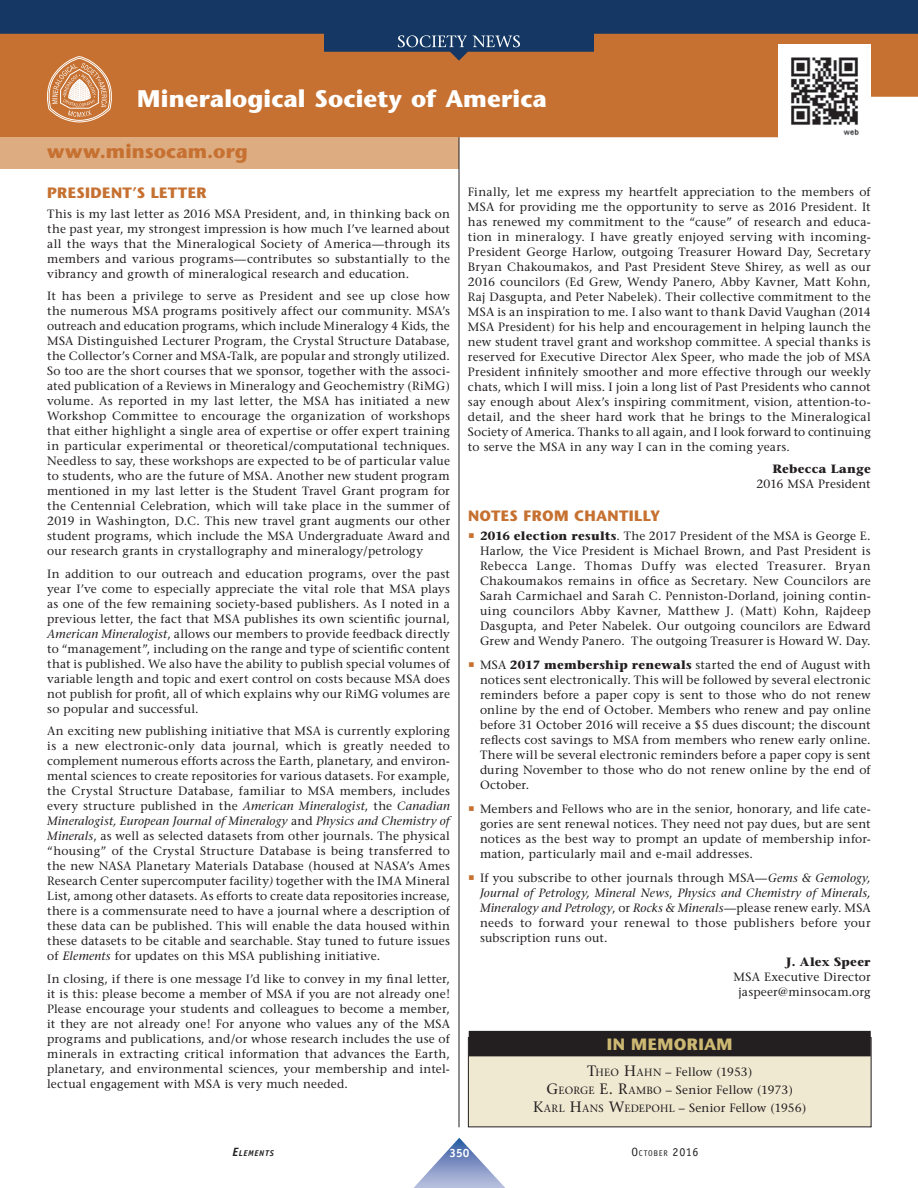
<style>
.page{position:relative;width:918px;height:1188px;background:#fff}
.page>*{position:absolute;margin:0;border:0;box-sizing:border-box;transform-origin:0 0}
.t1{font:700 24px "Stone Sans";letter-spacing:.005em;color:#fff}
.t2{font:700 19.5px "Stone Sans";letter-spacing:.005em;color:#c67131}
.t3{font:700 16.5px "Stone Sans";letter-spacing:.025em;color:#ccb872}
.t4{font:700 15px "Stone Sans";letter-spacing:.02em;color:#c67131}
.t5{font:12px/15px "Stone Serif";letter-spacing:.015em;color:#231f20;text-align:justify}
.t6{font:700 12px "Stone Serif";letter-spacing:.025em;color:#231f20}
.t7{font:700 12px "Officina Sans";color:#fff}
.t8{font:8.4px "Officina Sans";letter-spacing:.085em;color:#231f20}
.t9{font:italic 700 8.4px "Officina Sans";letter-spacing:.08em;color:#231f20}
.s1{font-style:italic}
.s2{font-weight:700}
.s3{font-size:15px}
.s4{font-size:10.5px}
.s5{font-size:12px}
</style>
<div class="page">
<div style="left:0;top:61px;width:918px;height:76px;background:#c67131"></div>
<div style="left:0;top:137px;width:459px;height:32px;background:#deac81"></div>
<svg style="left:45px;top:61px;width:70px;height:61px;background:#d49465"></svg>
<hr style="left:459px;top:137px;width:1px;height:990px;background:#231f20">
<img style="left:778px;top:61px;width:93px;height:76px">
<div style="left:468px;top:1038px;width:403px;height:89px;background:#efe9d2"></div>
<div style="left:469px;top:1031px;width:402px;height:25px;background:#231f20"></div>
<div style="left:468px;top:1037px;width:404px;height:90px;border:1px solid #231f20"></div>
<svg style="left:0;top:0;width:918px;height:61px;background:#565056"></svg>
<svg style="left:398px;top:35px;width:122px;height:12px"></svg>
<svg style="left:413px;top:1138px;width:92px;height:50px"></svg>
<h1 class="t1" style="left:137px;top:89px;width:411px">Mineralogical Society of America</h1>
<h2 class="t2" style="left:47px;top:143px;width:202px">www.minsocam.org</h2>
<p class="t4" style="left:47px;top:187px;width:161px">PRESIDENT’S LETTER</p>
<p class="t5" style="left:47px;top:207px;width:404px">This is my last letter as 2016 MSA President, and, in thinking back on the past year, my strongest impression is how much I’ve learned about all the ways that the Mineralogical Society of America—through its members and various programs—contributes so substantially to the vibrancy and growth of mineralogical research and education.</p>
<p class="t5" style="left:47px;top:289px;width:404px">It has been a privilege to serve as President and see up close how the numerous MSA programs positively affect our community. MSA’s outreach and education programs, which include Mineralogy 4 Kids, the MSA Distinguished Lecturer Program, the Crystal Structure Database, the Collector’s Corner and MSA-Talk, are popular and strongly utilized.<br>So too are the short courses that we sponsor, together with the associ&shy;ated publication of a Reviews in Mineralogy and Geochemistry (RiMG) volume. As reported in my last letter, the MSA has initiated a new Workshop Committee to encourage the organization of workshops that either highlight a single area of expertise or offer expert training in particular experimental or theoretical/computational techniques.<br>Needless to say, these workshops are expected to be of particular value to students, who are the future of MSA. Another new student program mentioned in my last letter is the Student Travel Grant program for the Centennial Celebration, which will take place in the summer of 2019 in Washington, D.C. This new travel grant augments our other student programs, which include the MSA Undergraduate Award and our research grants in crystallography and mineralogy/petrology</p>
<p class="t5" style="left:47px;top:567px;width:404px">In addition to our outreach and education programs, over the past year I’ve come to especially appreciate the vital role that MSA plays as one of the few remaining society-based publishers. As I noted in a previous letter, the fact that MSA publishes its own scientific journal, <span class="s1">American Mineralogist</span>, allows our members to provide feedback directly to “management”, including on the range and type of scientific content that is published. We also have the ability to publish special volumes of variable length and topic and exert control on costs because MSA does not publish for profit, all of which explains why our RiMG volumes are so popular and successful.</p>
<p class="t5" style="left:47px;top:724px;width:404px">An exciting new publishing initiative that MSA is currently exploring is a new electronic-only data journal, which is greatly needed to complement numerous efforts across the Earth, planetary, and environ&shy;mental sciences to create repositories for various datasets. For example, the Crystal Structure Database, familiar to MSA members, includes every structure published in the <span class="s1">American Mineralogist</span>, the <span class="s1">Canadian Mineralogist, European Journal of Mineralogy</span> and <span class="s1">Physics and Chemistry of Minerals</span>, as well as selected datasets from other journals. The physical “housing” of the Crystal Structure Database is being transferred to the new NASA Planetary Materials Database (housed at NASA’s Ames Research Center supercomputer facility<span class="s1">)</span> together with the IMA Mineral List, among other datasets. As efforts to create data repositories increase, there is a commensurate need to have a journal where a description of these data can be published. This will enable the data housed within these datasets to be citable and searchable. Stay tuned to future issues of <span class="s1">Elements</span> for updates on this MSA publishing initiative.</p>
<p class="t5" style="left:47px;top:972px;width:404px">In closing, if there is one message I’d like to convey in my final letter, it is this: please become a member of MSA if you are not already one!<br>Please encourage your students and colleagues to become a member, it they are not already one! For anyone who values any of the MSA programs and publications, and/or whose research includes the use of minerals in extracting critical information that advances the Earth, planetary, and environmental sciences, your membership and intel&shy;lectual engagement with MSA is very much needed.</p>
<p class="t5" style="left:468px;top:185px;width:404px">Finally, let me express my heartfelt appreciation to the members of MSA for providing me the opportunity to serve as 2016 President. It has renewed my commitment to the “cause” of research and educa&shy;tion in mineralogy. I have greatly enjoyed serving with incoming-President George Harlow, outgoing Treasurer Howard Day, Secretary Bryan Chakoumakos, and Past President Steve Shirey, as well as our 2016 councilors (Ed Grew, Wendy Panero, Abby Kavner, Matt Kohn, Raj Dasgupta, and Peter Nabelek). Their collective commitment to the MSA is an inspiration to me. I also want to thank David Vaughan (2014<br>MSA President) for his help and encouragement in helping launch the new student travel grant and workshop committee. A special thanks is reserved for Executive Director Alex Speer, who made the job of MSA President infinitely smoother and more effective through our weekly chats, which I will miss. I join a long list of Past Presidents who cannot say enough about Alex’s inspiring commitment, vision, attention-to&shy;detail, and the sheer hard work that he brings to the Mineralogical Society of America. Thanks to all again, and I look forward to continuing to serve the MSA in any way I can in the coming years.</p>
<p class="t6" style="left:772px;top:464px;width:100px">Rebecca Lange</p>
<p class="t5" style="left:756px;top:478px;width:116px">2016 MSA President</p>
<p class="t4" style="left:468px;top:509px;width:194px">NOTES FROM CHANTILLY</p>
<p class="t5" style="left:480px;top:529px;width:392px"><span class="s2">2016 election results</span>. The 2017 President of the MSA is George E.<br>Harlow, the Vice President is Michael Brown, and Past President is Rebecca Lange. Thomas Duffy was elected Treasurer. Bryan Chakoumakos remains in office as Secretary. New Councilors are Sarah Carmichael and Sarah C. Penniston-Dorland, joining contin&shy;uing councilors Abby Kavner, Matthew J. (Matt) Kohn, Rajdeep Dasgupta, and Peter Nabelek. Our outgoing councilors are Edward Grew and Wendy Panero. The outgoing Treasurer is Howard W. Day.</p>
<p class="t5" style="left:480px;top:658px;width:392px">MSA <span class="s2">2017 membership renewals</span> started the end of August with notices sent electronically. This will be followed by several electronic reminders before a paper copy is sent to those who do not renew online by the end of October. Members who renew and pay online before 31 October 2016 will receive a $5 dues discount; the discount reflects cost savings to MSA from members who renew early online.<br>There will be several electronic reminders before a paper copy is sent during November to those who do not renew online by the end of October.</p>
<p class="t5" style="left:480px;top:802px;width:392px">Members and Fellows who are in the senior, honorary, and life cate&shy;gories are sent renewal notices. They need not pay dues, but are sent notices as the best way to prompt an update of membership infor&shy;mation, particularly mail and e-mail addresses.</p>
<p class="t5" style="left:480px;top:871px;width:392px">If you subscribe to other journals through MSA—<span class="s1">Gems &amp; Gemology, Journal of Petrology, Mineral News</span>, <span class="s1">Physics and Chemistry of Minerals, Mineralogy and Petrology</span>, or <span class="s1">Rocks &amp; Minerals</span>—please renew early. MSA needs to forward your renewal to those publishers before your subscription runs out.</p>
<p class="t6" style="left:786px;top:957px;width:86px">J. Alex Speer</p>
<p class="t5" style="left:734px;top:970px;width:139px;text-align:center">MSA Executive Director jaspeer@minsocam.org</p>
<h3 class="t3" style="left:607px;top:1038px;width:127px">IN MEMORIAM</h3>
<p class="t5" style="left:533px;top:1064px;width:275px;line-height:18px;text-align:center"><span class="s3">T</span><span class="s4">HEO</span> <span class="s3">H</span><span class="s4">AHN</span> – Fellow (1953)<br><span class="s3">G</span><span class="s4">EORGE</span> <span class="s3">E. R</span><span class="s4">AMBO</span> – Senior Fellow (1973)<br><span class="s3">K</span><span class="s4">ARL</span> <span class="s3">H</span><span class="s4">ANS</span> <span class="s3">W</span><span class="s4">EDEPOHL</span> – Senior Fellow (1956)</p>
<p class="t9" style="left:232px;top:1150px;width:43px"><span class="s5">E</span>LEMENTS</p>
<p class="t7" style="left:449px;top:1149px;width:22px">350</p>
<p class="t8" style="left:631px;top:1150px;width:69px"><span class="s5">O</span>CTOBER <span class="s5">2016</span></p>
</div>
